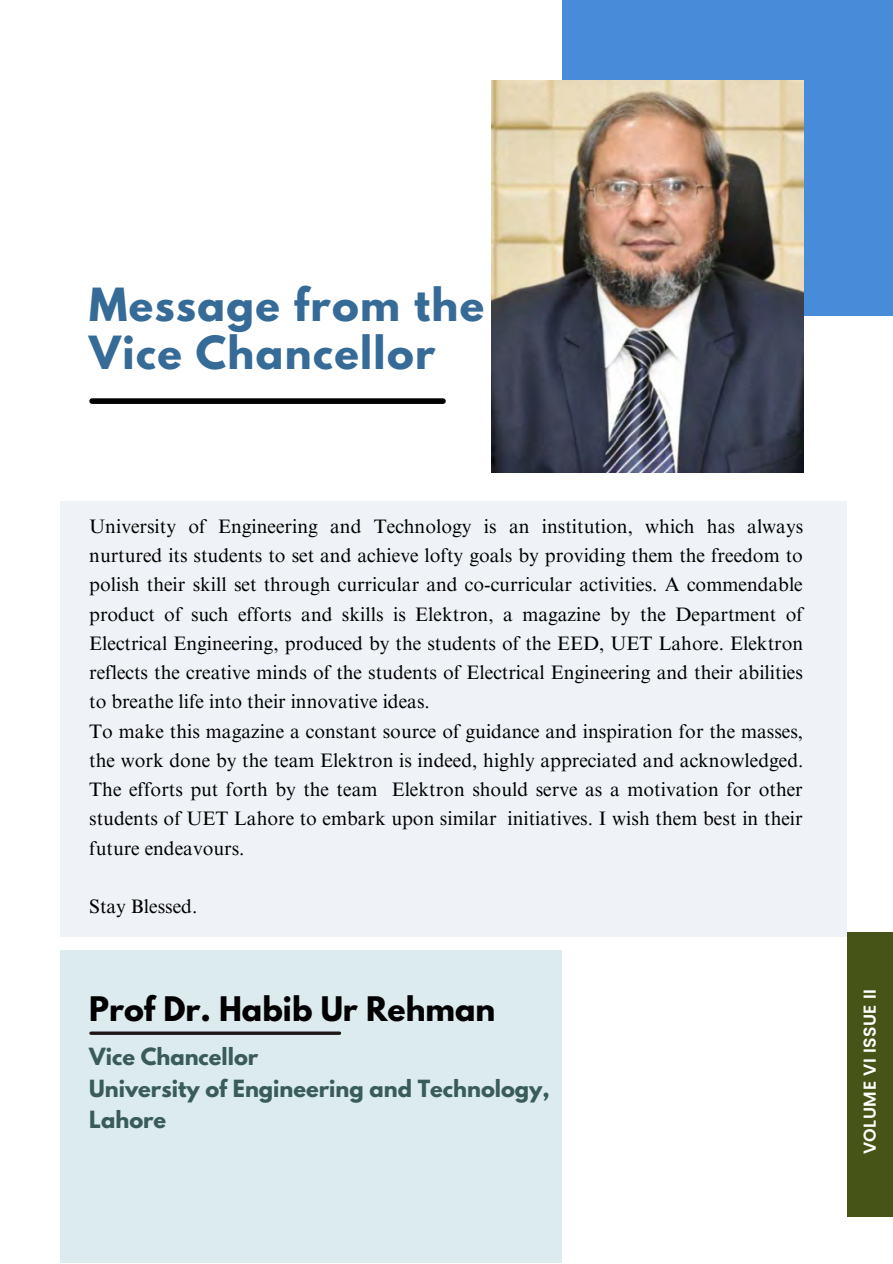
<style>
.page{position:relative;width:893px;height:1264px;background:#fff}
.page>*{position:absolute;margin:0;border:0;box-sizing:border-box;transform-origin:0 0}
.t1{font:700 40.5px/48.3px "League Spartan";letter-spacing:.035em;color:#356b96}
.t2{font:700 30px "League Spartan";color:#000}
.t3{font:700 21px/31.5px "League Spartan";color:#395c5b}
.t4{font:19.5px/29.2px "Times NRMT Pro";color:#000}
.t5{font:600 17.25px "Poppins";letter-spacing:.03em;color:#fff}
</style>
<div class="page">
<div style="left:562px;top:0;width:330px;height:316px;background:#488bd9"></div>
<img style="left:491px;top:81px;width:312px;height:391px">
<div style="left:60px;top:950px;width:502px;height:312px;background:#dcebee"></div>
<hr style="left:91px;top:1031px;width:248px;height:3px;background:#1e1517">
<div style="left:60px;top:501px;width:786px;height:435px;background:#eff3f7"></div>
<div style="left:846px;top:932px;width:46px;height:284px;background:#475418"></div>
<div style="left:92px;top:398px;width:351px;height:6px;background:#000"></div>
<h1 class="t1" style="left:89px;top:285px;width:396px">Message from the<br>Vice Chancellor</h1>
<p class="t4" style="left:89px;top:514px;width:715px">University of Engineering and Technology is an institution, which has always nurtured its students to set and achieve lofty goals by providing them the freedom to polish their skill set through curricular and co-curricular activities. A commendable product of such efforts and skills is Elektron, a magazine by the Department of Electrical Engineering, produced by the students of the EED, UET Lahore. Elektron reflects the creative minds of the students of Electrical Engineering and their abilities to breathe life into their innovative ideas.<br>To make this magazine a constant source of guidance and inspiration for the masses, the work done by the team Elektron is indeed, highly appreciated and acknowledged.<br>The efforts put forth by the team Elektron should serve as a motivation for other students of UET Lahore to embark upon similar initiatives. I wish them best in their future endeavours.</p>
<p class="t4" style="left:89px;top:894px;width:109px">Stay Blessed.</p>
<h2 class="t2" style="left:89px;top:994px;width:407px">Prof Dr. Habib Ur Rehman</h2>
<p class="t5" style="left:857px;top:1154px;width:167px;rotate:-90deg">VOLUME VI ISSUE II</p>
<p class="t3" style="left:89px;top:1043px;width:462px">Vice Chancellor<br>University of Engineering and Technology,<br>Lahore</p>
</div>
